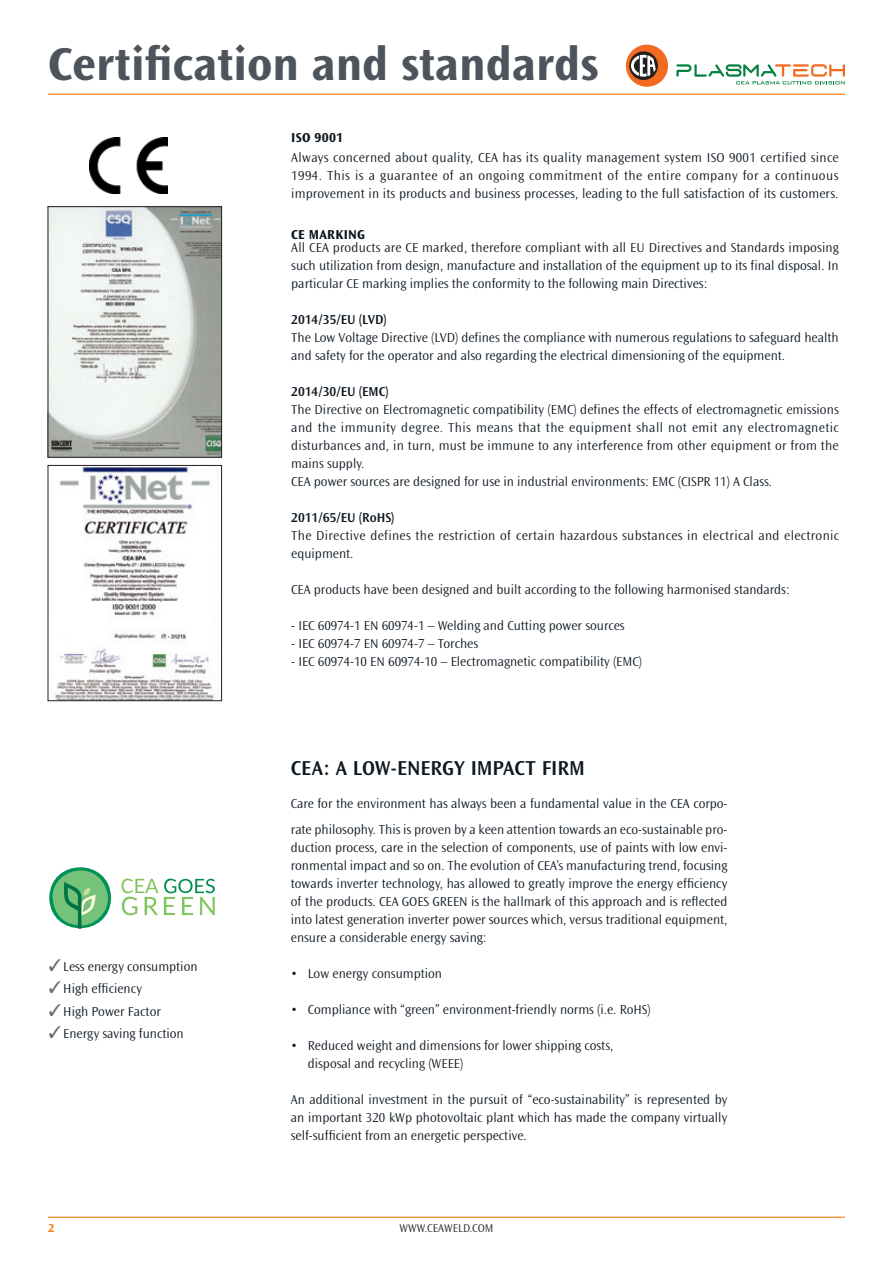
<style>
.page{position:relative;width:893px;height:1263px;background:#fff}
.page>*{position:absolute;margin:0;border:0;box-sizing:border-box;transform-origin:0 0}
.t1{font:700 48px "Ocean Sans Std";color:#4e545b}
.t2{font:600 21px "Ocean Sans Std";letter-spacing:-.005em;color:#0d1720}
.t3{font:300 13.5px/18px "Ocean Sans Std";color:#0d1720;text-align:justify}
.t4{font:300 13.5px/18px "Ocean Sans Std";letter-spacing:.025em;color:#0d1720}
.t5{font:600 13.5px "Ocean Sans Std";color:#0d1720}
.t6{font:700 13.5px "Ocean Sans Std";letter-spacing:.02em;color:#0d1720}
.t7{font:700 12px "Ocean Sans Std";color:#f58220}
.t8{font:300 11.7px "Ocean Sans Std";color:#231f20}
.s1{font-family:"MS P Gothic";font-weight:400;font-size:16.5px;color:#656a70}
</style>
<div class="page">
<img style="left:50px;top:208px;width:170px;height:247px">
<div style="left:48px;top:206px;width:174px;height:251px;border:1px solid #231f20"></div>
<img style="left:55px;top:467px;width:159px;height:232px">
<div style="left:48px;top:465px;width:174px;height:236px;border:1px solid #231f20"></div>
<img style="left:90px;top:138px;width:78px;height:56px">
<svg style="left:49px;top:867px;width:166px;height:62px"></svg>
<hr style="left:48px;top:94px;width:797px;height:1px;background:#f58220">
<hr style="left:48px;top:1216px;width:797px;height:2px;background:#f58220">
<svg style="left:676px;top:64px;width:169px;height:20px"></svg>
<div style="left:626px;top:45px;width:42px;height:42px;background:#f36a21;border-radius:50%"></div>
<svg style="left:629px;top:51px;width:29px;height:29px"></svg>
<svg style="left:631px;top:55px;width:25px;height:22px"></svg>
<h1 class="t1" style="left:48px;top:37px;width:552px">Certification and standards</h1>
<p class="t3" style="left:47px;top:958px;width:152px"><span class="s1">✓</span>Less energy consumption</p>
<p class="t3" style="left:47px;top:980px;width:97px"><span class="s1">✓</span>High efficiency</p>
<p class="t3" style="left:47px;top:1003px;width:116px"><span class="s1">✓</span>High Power Factor</p>
<p class="t3" style="left:47px;top:1025px;width:138px"><span class="s1">✓</span>Energy saving function</p>
<p class="t6" style="left:291px;top:130px;width:54px">ISO 9001</p>
<p class="t3" style="left:291px;top:149px;width:549px">Always concerned about quality, CEA has its quality management system ISO 9001 certified since 1994. This is a guarantee of an ongoing commitment of the entire company for a continuous improvement in its products and business processes, leading to the full satisfaction of its customers.</p>
<p class="t6" style="left:291px;top:226px;width:75px">CE MARKING</p>
<p class="t3" style="left:291px;top:239px;width:549px">All CEA products are CE marked, therefore compliant with all EU Directives and Standards imposing such utilization from design, manufacture and installation of the equipment up to its final disposal. In particular CE marking implies the conformity to the following main Directives:</p>
<p class="t5" style="left:291px;top:312px;width:97px">2014/35/EU (LVD)</p>
<p class="t3" style="left:291px;top:329px;width:549px">The Low Voltage Directive (LVD) defines the compliance with numerous regulations to safeguard health and safety for the operator and also regarding the electrical dimensioning of the equipment.</p>
<p class="t5" style="left:291px;top:384px;width:99px">2014/30/EU (EMC)</p>
<p class="t3" style="left:291px;top:401px;width:549px;text-align:left">The Directive on Electromagnetic compatibility (EMC) defines the effects of electromagnetic emissions and the immunity degree. This means that the equipment shall not emit any electromagnetic disturbances and, in turn, must be immune to any interference from other equipment or from the mains supply.<br>CEA power sources are designed for use in industrial environments: EMC (CISPR 11) A Class.</p>
<p class="t5" style="left:291px;top:510px;width:105px">2011/65/EU (RoHS)</p>
<p class="t4" style="left:291px;top:527px;width:549px">The Directive defines the restriction of certain hazardous substances in electrical and electronic equipment.</p>
<p class="t3" style="left:291px;top:581px;width:500px">CEA products have been designed and built according to the following harmonised standards:</p>
<p class="t3" style="left:291px;top:617px;width:335px">- IEC 60974-1 EN 60974-1 – Welding and Cutting power sources</p>
<p class="t3" style="left:291px;top:635px;width:188px">- IEC 60974-7 EN 60974-7 – Torches</p>
<p class="t3" style="left:291px;top:653px;width:352px">- IEC 60974-10 EN 60974-10 – Electromagnetic compatibility (EMC)</p>
<h2 class="t2" style="left:291px;top:757px;width:296px">CEA: A LOW-ENERGY IMPACT FIRM</h2>
<p class="t3" style="left:291px;top:791px;width:438px;line-height:25.5px">Care for the environment has always been a fundamental value in the CEA corpo&shy;rate philosophy. This is proven by a keen attention towards an eco-sustainable pro-</p>
<p class="t3" style="left:291px;top:839px;width:438px">duction process, care in the selection of components, use of paints with low envi&shy;ronmental impact and so on. The evolution of CEA’s manufacturing trend, focusing towards inverter technology, has allowed to greatly improve the energy efficiency of the products. CEA GOES GREEN is the hallmark of this approach and is reflected into latest generation inverter power sources which, versus traditional equipment, ensure a considerable energy saving:</p>
<p class="t3" style="left:291px;top:964px;width:153px">• Low energy consumption</p>
<p class="t3" style="left:291px;top:1000px;width:361px">• Compliance with “green” environment-friendly norms (i.e. RoHS)</p>
<p class="t3" style="left:308px;top:1036px;width:307px;text-indent:-17px">• Reduced weight and dimensions for lower shipping costs, disposal and recycling (WEEE)</p>
<p class="t3" style="left:291px;top:1090px;width:438px">An additional investment in the pursuit of “eco-sustainability” is represented by an important 320 kWp photovoltaic plant which has made the company virtually self-sufficient from an energetic perspective.</p>
<p class="t7" style="left:48px;top:1222px;width:8px">2</p>
<p class="t8" style="left:400px;top:1222px;width:95px">WWW.CEAWELD.COM</p>
</div>
